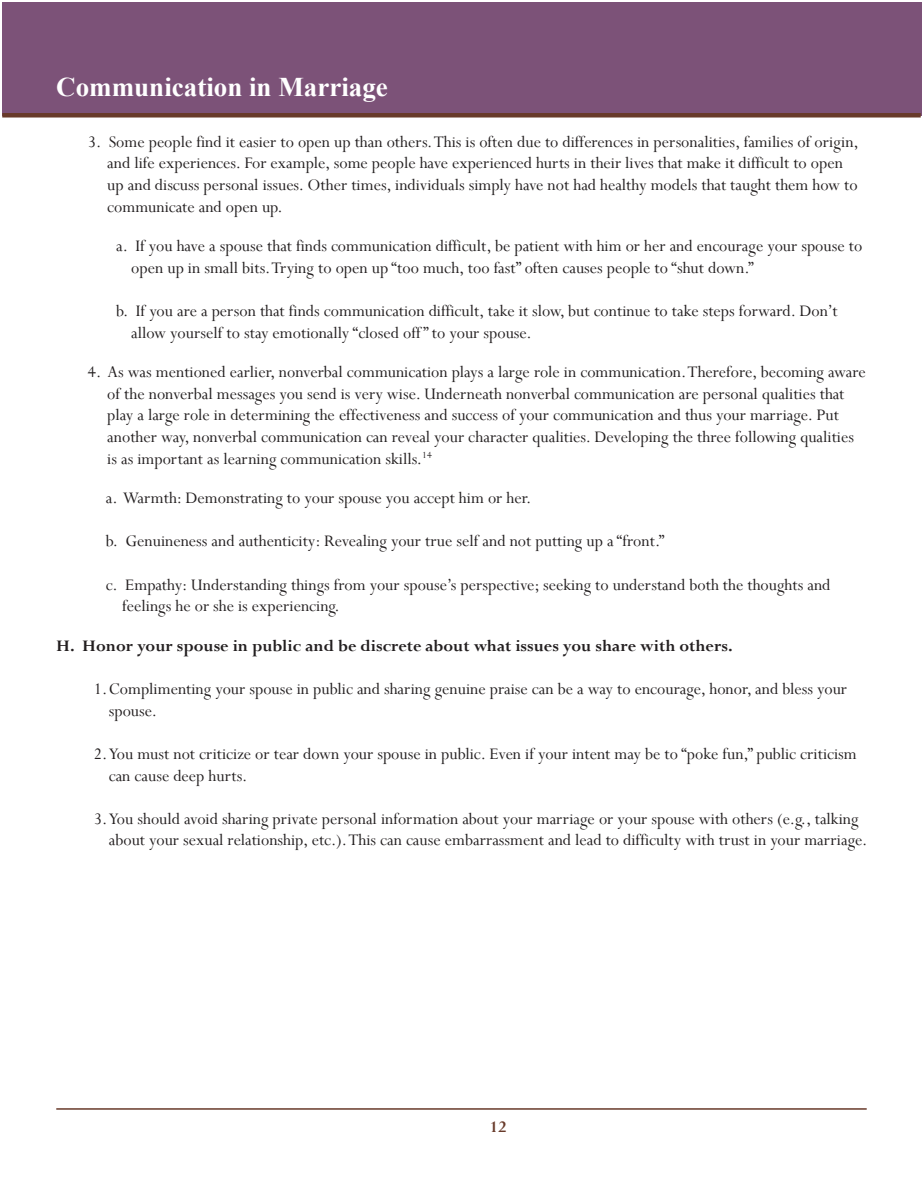
<style>
.page{position:relative;width:923px;height:1193px;background:#fff}
.page>*{position:absolute;margin:0;border:0;box-sizing:border-box;transform-origin:0 0}
.t1{font:700 27px "Times New Roman";color:#fff}
.headers_within_main{font:18px/21.6px "Perpetua";color:#231f20}
.Main_Body_II_under_h{font:18px/21.6px "Perpetua";color:#231f20}
.Sub_Headers__A__B__C{font:700 18px "Perpetua";color:#231f20}
.t2{font:700 18px "Perpetua";color:#683a2a}
</style>
<div class="page">
<div style="left:2px;top:2px;width:919px;height:113px;background:#7c5278"></div>
<hr style="left:56px;top:1108px;width:810px;height:1px;background:#683a2a">
<hr style="left:2px;top:113px;width:918px;height:4px;background:#683a2a">
<h1 class="t1" style="left:56px;top:68px;width:333px">Communication in Marriage</h1>
<p class="headers_within_main" style="left:107px;top:130px;width:753px;text-indent:-20px">3. Some people find it easier to open up than others. This is often due to differences in personalities, families of origin, and life experiences. For example, some people have experienced hurts in their lives that make it difficult to open up and discuss personal issues. Other times, individuals simply have not had healthy models that taught them how to communicate and open up.</p>
<p class="Main_Body_II_under_h" style="left:131px;top:235px;width:732px;text-indent:-15px">a. If you have a spouse that finds communication difficult, be patient with him or her and encourage your spouse to open up in small bits. Trying to open up “too much, too fast” often causes people to “shut down.”</p>
<p class="Main_Body_II_under_h" style="left:131px;top:300px;width:707px;text-indent:-15px">b. If you are a person that finds communication difficult, take it slow, but continue to take steps forward. Don’t allow yourself to stay emotionally “closed off ” to your spouse.</p>
<p class="headers_within_main" style="left:107px;top:361px;width:760px;text-indent:-20px">4. As was mentioned earlier, nonverbal communication plays a large role in communication. Therefore, becoming aware of the nonverbal messages you send is very wise. Underneath nonverbal communication are personal qualities that play a large role in determining the effectiveness and success of your communication and thus your marriage. Put another way, nonverbal communication can reveal your character qualities. Developing the three following qualities is as important as learning communication skills.<sup>14</sup></p>
<p class="Main_Body_II_under_h" style="left:106px;top:487px;width:427px">a. Warmth: Demonstrating to your spouse you accept him or her.</p>
<p class="Main_Body_II_under_h" style="left:106px;top:530px;width:560px">b. Genuineness and authenticity: Revealing your true self and not putting up a “front.”</p>
<p class="Main_Body_II_under_h" style="left:122px;top:573px;width:709px;text-indent:-16px">c. Empathy: Understanding things from your spouse’s perspective; seeking to understand both the thoughts and feelings he or she is experiencing.</p>
<p class="Sub_Headers__A__B__C" style="left:56px;top:634px;width:678px">H. Honor your spouse in public and be discrete about what issues you share with others.</p>
<p class="headers_within_main" style="left:109px;top:678px;width:739px;text-indent:-15px">1.Complimenting your spouse in public and sharing genuine praise can be a way to encourage, honor, and bless your spouse.</p>
<p class="headers_within_main" style="left:109px;top:742px;width:749px;text-indent:-15px">2.You must not criticize or tear down your spouse in public. Even if your intent may be to “poke fun,” public criticism can cause deep hurts.</p>
<p class="headers_within_main" style="left:109px;top:807px;width:760px;text-indent:-15px">3.You should avoid sharing private personal information about your marriage or your spouse with others (e.g., talking about your sexual relationship, etc.). This can cause embarrassment and lead to difficulty with trust in your marriage.</p>
<p class="t2" style="left:490px;top:1115px;width:18px">12</p>
</div>
